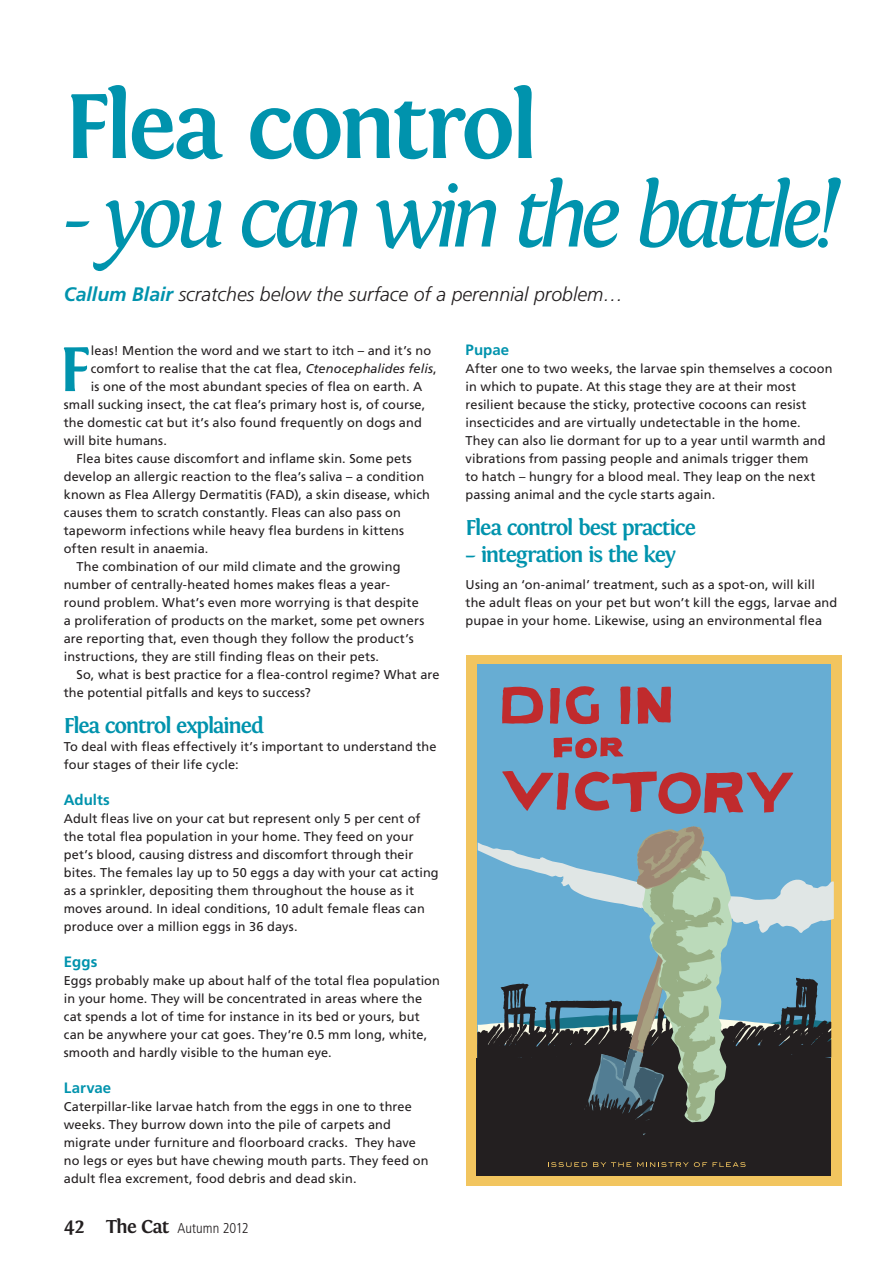
<style>
.page{position:relative;width:893px;height:1263px;background:#fff}
.page>*{position:absolute;margin:0;border:0;box-sizing:border-box;transform-origin:0 0}
.t1{font:700 96px "Fontin";letter-spacing:-.045em;color:#0093ad}
.t2{font:italic 91.5px "Fontin";letter-spacing:-.085em;color:#0093ad}
.t3{font:700 65.85px "Fontin";color:#0093ad}
.t4{font:700 22.5px "Fontin";letter-spacing:-.06em;color:#0093ad}
.t5{font:italic 300 19.5px "Frutiger";color:#231f20}
.t6{font:700 15px "Frutiger";letter-spacing:.005em;color:#0093ad}
.t7{font:300 condensed 14.25px "Frutiger";color:#231f20}
.t8{font:12.75px/18px "Frutiger";letter-spacing:.01em;color:#231f20}
.s1{font-weight:700;color:#0093ad}
.s2{font-style:italic}
.s3{font-family:"Fontin";font-weight:700;font-stretch:normal;font-size:21px}
.s4{font-family:"Fontin";font-weight:700;font-stretch:normal;font-size:19.5px}
</style>
<div class="page">
<div style="left:466px;top:655px;width:376px;height:530px;background:#f2c55f"></div>
<div style="left:478px;top:664px;width:353px;height:511px;background:#67add3"></div>
<svg style="left:620px;top:686px;width:10px;height:38px"></svg>
<svg style="left:550px;top:688px;width:10px;height:36px"></svg>
<svg style="left:502px;top:771px;width:67px;height:40px"></svg>
<svg style="left:502px;top:686px;width:41px;height:38px"></svg>
<svg style="left:566px;top:686px;width:33px;height:38px"></svg>
<svg style="left:553px;top:737px;width:70px;height:22px"></svg>
<svg style="left:637px;top:686px;width:34px;height:38px"></svg>
<svg style="left:575px;top:771px;width:218px;height:43px"></svg>
<div style="left:477px;top:1058px;width:354px;height:117px;background:#231f20"></div>
<svg style="left:477px;top:826px;width:357px;height:309px"></svg>
<svg style="left:548px;top:1162px;width:39px;height:5px"></svg>
<svg style="left:593px;top:1162px;width:38px;height:5px"></svg>
<svg style="left:637px;top:1162px;width:109px;height:5px"></svg>
<h1 class="t1" style="left:64px;top:73px;width:476px">Flea control</h1>
<h2 class="t2" style="left:64px;top:165px;width:779px">- you can win the battle!</h2>
<h3 class="t5" style="left:64px;top:283px;width:561px"><span class="s1">Callum Blair</span> scratches below the surface of a perennial problem…</h3>
<h3 class="t3" style="left:59px;top:332px;width:34px">F</h3>
<p class="t8" style="left:91px;top:341px;width:342px">leas! Mention the word and we start to itch – and it’s no</p>
<p class="t8" style="left:91px;top:359px;width:347px">comfort to realise that the cat flea, <span class="s2">Ctenocephalides felis</span>,</p>
<p class="t8" style="left:91px;top:378px;width:333px">is one of the most abundant species of flea on earth. A</p>
<p class="t8" style="left:64px;top:396px;width:363px">small sucking insect, the cat flea’s primary host is, of course,</p>
<p class="t8" style="left:64px;top:414px;width:360px">the domestic cat but it’s also found frequently on dogs and</p>
<p class="t8" style="left:64px;top:432px;width:105px">will bite humans.</p>
<p class="t8" style="left:77px;top:450px;width:337px">Flea bites cause discomfort and inflame skin. Some pets</p>
<p class="t8" style="left:64px;top:468px;width:362px">develop an allergic reaction to the flea’s saliva – a condition</p>
<p class="t8" style="left:64px;top:486px;width:368px">known as Flea Allergy Dermatitis (FAD), a skin disease, which</p>
<p class="t8" style="left:64px;top:504px;width:339px">causes them to scratch constantly. Fleas can also pass on</p>
<p class="t8" style="left:64px;top:522px;width:342px">tapeworm infections while heavy flea burdens in kittens</p>
<p class="t8" style="left:64px;top:540px;width:146px">often result in anaemia.</p>
<p class="t8" style="left:77px;top:558px;width:326px">The combination of our mild climate and the growing</p>
<p class="t8" style="left:64px;top:576px;width:328px">number of centrally-heated homes makes fleas a year-</p>
<p class="t8" style="left:64px;top:594px;width:356px">round problem. What’s even more worrying is that despite</p>
<p class="t8" style="left:64px;top:612px;width:362px">a proliferation of products on the market, some pet owners</p>
<p class="t8" style="left:64px;top:630px;width:351px">are reporting that, even though they follow the product’s</p>
<p class="t8" style="left:64px;top:648px;width:317px">instructions, they are still finding fleas on their pets.</p>
<p class="t8" style="left:77px;top:666px;width:365px">So, what is best practice for a flea-control regime? What are</p>
<p class="t8" style="left:64px;top:684px;width:248px">the potential pitfalls and keys to success?</p>
<h3 class="t4" style="left:64px;top:713px;width:202px">Flea control explained</h3>
<p class="t8" style="left:64px;top:737px;width:374px">To deal with fleas effectively it’s important to understand the four stages of their life cycle:</p>
<p class="t6" style="left:64px;top:791px;width:48px">Adults</p>
<p class="t8" style="left:64px;top:809px;width:376px">Adult fleas live on your cat but represent only 5 per cent of the total flea population in your home. They feed on your pet’s blood, causing distress and discomfort through their bites. The females lay up to 50 eggs a day with your cat acting as a sprinkler, depositing them throughout the house as it moves around. In ideal conditions, 10 adult female fleas can produce over a million eggs in 36 days.</p>
<p class="t6" style="left:64px;top:953px;width:35px">Eggs</p>
<p class="t8" style="left:64px;top:971px;width:378px">Eggs probably make up about half of the total flea population in your home. They will be concentrated in areas where the cat spends a lot of time for instance in its bed or yours, but can be anywhere your cat goes. They’re 0.5 mm long, white, smooth and hardly visible to the human eye.</p>
<p class="t6" style="left:64px;top:1079px;width:49px">Larvae</p>
<p class="t8" style="left:64px;top:1097px;width:366px">Caterpillar-like larvae hatch from the eggs in one to three weeks. They burrow down into the pile of carpets and migrate under furniture and floorboard cracks. They have no legs or eyes but have chewing mouth parts. They feed on adult flea excrement, food debris and dead skin.</p>
<p class="t7" style="left:64px;top:1220px;width:186px"><span class="s3">42</span> <span class="s4">The Cat</span> Autumn 2012</p>
<p class="t6" style="left:466px;top:341px;width:45px">Pupae</p>
<p class="t8" style="left:466px;top:359px;width:368px">After one to two weeks, the larvae spin themselves a cocoon in which to pupate. At this stage they are at their most resilient because the sticky, protective cocoons can resist insecticides and are virtually undetectable in the home.<br>They can also lie dormant for up to a year until warmth and vibrations from passing people and animals trigger them<br>to hatch – hungry for a blood meal. They leap on the next passing animal and the cycle starts again.</p>
<h3 class="t4" style="left:466px;top:515px;width:232px">Flea control best practice</h3>
<h3 class="t4" style="left:466px;top:542px;width:212px">– integration is the key</h3>
<p class="t8" style="left:466px;top:575px;width:373px">Using an ‘on-animal’ treatment, such as a spot-on, will kill the adult fleas on your pet but won’t kill the eggs, larvae and pupae in your home. Likewise, using an environmental flea</p>
</div>
